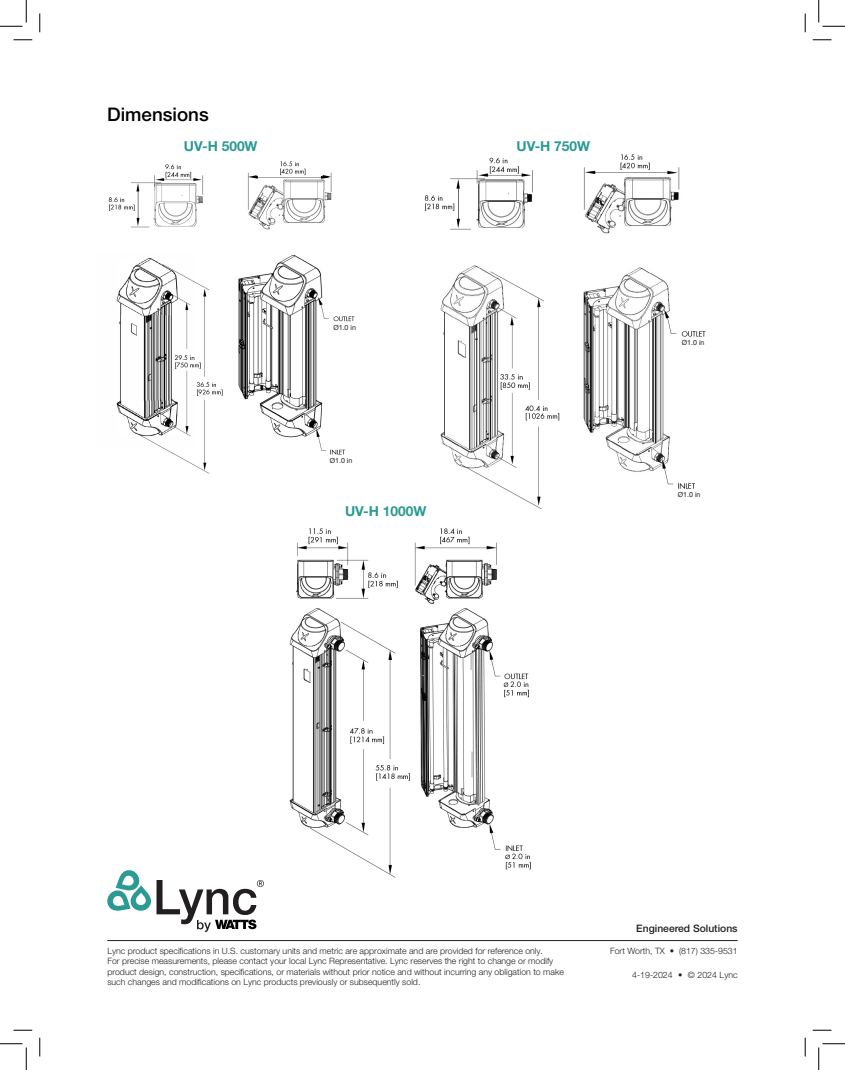
<style>
.page{position:relative;width:845px;height:1070px;background:#fff}
.page>*{position:absolute;margin:0;border:0;box-sizing:border-box;transform-origin:0 0}
.t1{font:500 18.75px "Helvetica Neue LT Std";color:#000}
.t2{font:700 13.75px "Helvetica Neue LT Std";color:#2a9a92}
.t3{font:500 10.25px "Helvetica Neue LT Std";color:#231f20}
.body{font:300 8.75px/10.5px "Helvetica Neue LT Std";color:#231f20}
.t4{font:7.12px "Helvetica Neue LT Std";color:#231f20}
</style>
<div class="page">
<img style="left:424px;top:154px;width:282px;height:354px">
<img style="left:108px;top:161px;width:247px;height:313px">
<img style="left:289px;top:528px;width:242px;height:350px">
<hr style="left:107px;top:940px;width:630px;height:1px;background:#231f20">
<svg style="left:107px;top:870px;width:157px;height:61px"></svg>
<svg style="left:13px;top:39px;width:19px;height:2px"></svg>
<svg style="left:812px;top:39px;width:19px;height:2px"></svg>
<svg style="left:13px;top:1029px;width:19px;height:2px"></svg>
<svg style="left:812px;top:1029px;width:19px;height:2px"></svg>
<svg style="left:39px;top:13px;width:2px;height:19px"></svg>
<svg style="left:39px;top:1037px;width:2px;height:19px"></svg>
<svg style="left:804px;top:13px;width:2px;height:19px"></svg>
<svg style="left:804px;top:1037px;width:2px;height:19px"></svg>
<svg style="left:0;top:0;width:27px;height:27px"></svg>
<svg style="left:0;top:1043px;width:27px;height:26px"></svg>
<svg style="left:818px;top:0;width:26px;height:27px"></svg>
<svg style="left:818px;top:1043px;width:26px;height:26px"></svg>
<p class="t1" style="left:107px;top:103px;width:103px">Dimensions</p>
<p class="t2" style="left:184px;top:138px;width:75px">UV-H 500W</p>
<p class="t2" style="left:516px;top:138px;width:75px">UV-H 750W</p>
<p class="t4" style="left:333px;top:323px;width:24px">Ø1.0 in</p>
<p class="t4" style="left:330px;top:456px;width:24px">Ø1.0 in</p>
<p class="t2" style="left:345px;top:503px;width:83px">UV-H 1000W</p>
<p class="t4" style="left:681px;top:338px;width:24px">Ø1.0 in</p>
<p class="t4" style="left:677px;top:490px;width:24px">Ø1.0 in</p>
<p class="body" style="left:107px;top:945px;width:458px">Lync product specifications in U.S. customary units and metric are approximate and are provided for reference only.<br>For precise measurements, please contact your local Lync Representative. Lync reserves the right to change or modify product design, construction, specifications, or materials without prior notice and without incurring any obligation to make such changes and modifications on Lync products previously or subsequently sold.</p>
<p class="t3" style="left:636px;top:922px;width:103px">Engineered Solutions</p>
<p class="body" style="left:610px;top:945px;width:129px">Fort Worth, TX • (817) 335-9531</p>
<p class="body" style="left:632px;top:969px;width:107px">4-19-2024 • © 2024 Lync</p>
</div>
